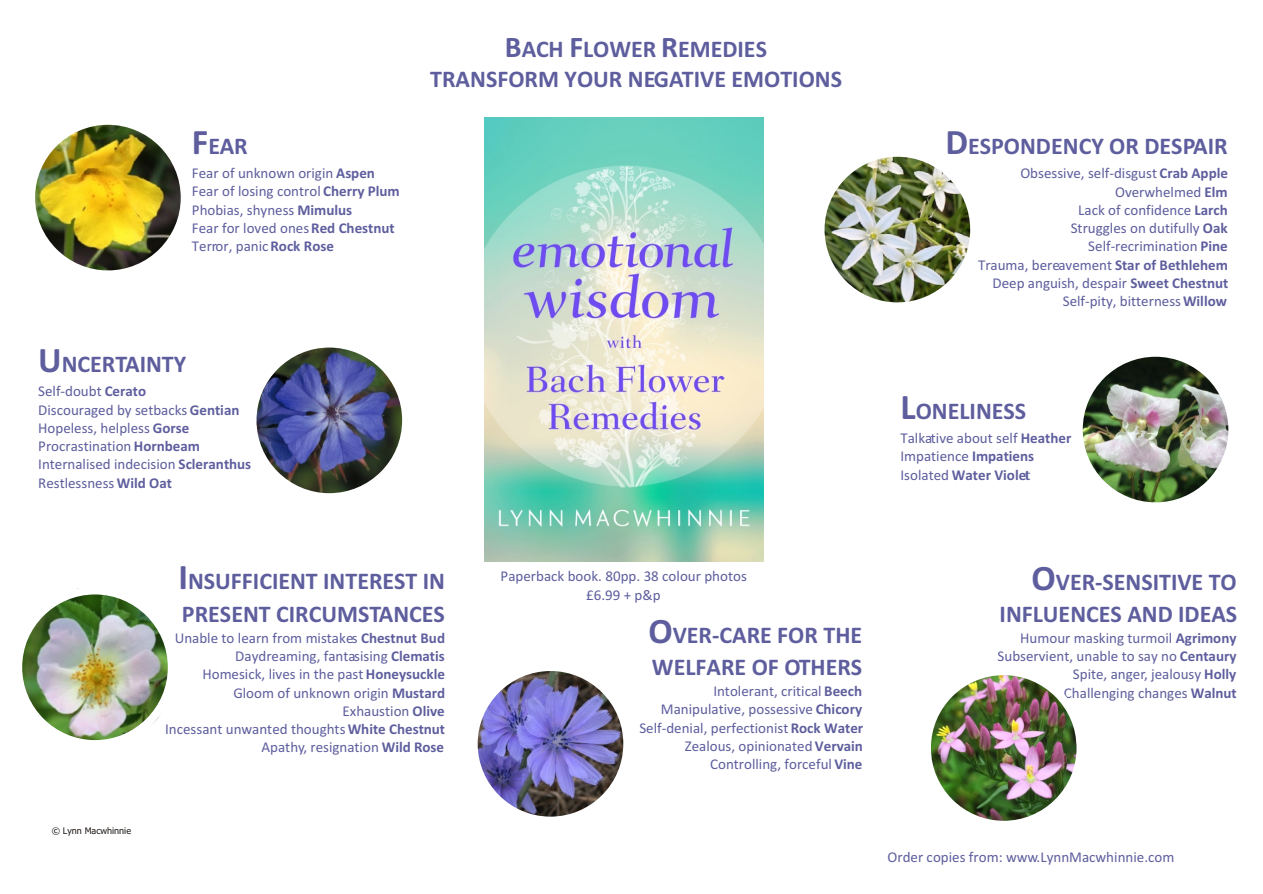
<style>
.page{position:relative;width:1263px;height:894px;background:#fff}
.page>*{position:absolute;margin:0;border:0;box-sizing:border-box;transform-origin:0 0}
.t1{font:700 24px/32.5px "Calibri";color:#5e5e9e}
.t2{font:15px/18.3px "Calibri";color:#5e5e9e;text-align:right}
.t3{font:9px "Tahoma";color:#1f1a17}
.s1{font-size:36px}
.s2{font-weight:700}
.s3{font-size:30px}
.s4{font-family:"Cambria";font-weight:700}
</style>
<div class="page">
<img style="left:824px;top:156px;width:147px;height:147px">
<img style="left:35px;top:124px;width:146px;height:147px">
<img style="left:477px;top:671px;width:147px;height:146px">
<img style="left:256px;top:347px;width:147px;height:147px">
<img style="left:485px;top:117px;width:278px;height:444px">
<img style="left:22px;top:588px;width:146px;height:153px">
<img style="left:1082px;top:356px;width:147px;height:147px">
<img style="left:931px;top:675px;width:146px;height:146px">
<h1 class="t1" style="left:192px;top:132px;width:57px"><span class="s1">F</span>EAR</h1>
<p class="t2" style="left:192px;top:165px;width:209px;text-align:left">Fear of unknown origin <span class="s2">Aspen<br></span>Fear of losing control <span class="s2">Cherry Plum<br></span>Phobias, shyness <span class="s2">Mimulus<br></span>Fear for loved ones <span class="s2">Red Chestnut<br></span>Terror, panic <span class="s2">Rock Rose</span></p>
<h1 class="t1" style="left:430px;top:35px;width:413px;line-height:30.9px;text-align:center"><span class="s3">B</span>ACH <span class="s3">F</span>LOWER <span class="s3">R</span>EMEDIES<br>TRANSFORM YOUR NEGATIVE EMOTIONS</h1>
<h1 class="t1" style="left:38px;top:350px;width:150px"><span class="s1">U</span>NCERTAINTY</h1>
<p class="t2" style="left:38px;top:383px;width:215px;text-align:left">Self-doubt <span class="s2">Cerato<br></span>Discouraged by setbacks <span class="s2">Gentian<br></span>Hopeless, helpless <span class="s2">Gorse<br></span>Procrastination <span class="s2">Hornbeam<br></span>Internalised indecision <span class="s2">Scleranthus<br></span>Restlessness <span class="s2">Wild Oat</span></p>
<h1 class="t1" style="left:945px;top:132px;width:284px"><span class="s1">D</span>ESPONDENCY OR DESPAIR</h1>
<p class="t2" style="left:978px;top:165px;width:252px">Obsessive, self-disgust <span class="s2">Crab Apple<br></span>Overwhelmed <span class="s2">Elm<br></span>Lack of confidence <span class="s2">Larch<br></span>Struggles on dutifully <span class="s2">Oak<br></span>Self-recrimination <span class="s2">Pine<br></span>Trauma, bereavement <span class="s2">Star of Bethlehem<br></span>Deep anguish, despair <span class="s2">Sweet Chestnut<br></span>Self-pity, bitterness <span class="s2">Willow</span></p>
<h1 class="t1" style="left:900px;top:397px;width:127px"><span class="s1">L</span>ONELINESS</h1>
<p class="t2" style="left:900px;top:430px;width:172px;text-align:left">Talkative about self <span class="s2">Heather<br></span>Impatience <span class="s2">Impatiens<br></span>Isolated <span class="s2">Water Viole</span><span class="s4">t</span></p>
<p class="t3" style="left:52px;top:827px;width:81px">© Lynn Macwhinnie</p>
<h1 class="t1" style="left:178px;top:567px;width:268px"><span class="s1">I</span>NSUFFICIENT INTEREST IN<br>PRESENT CIRCUMSTANCES</h1>
<p class="t2" style="left:165px;top:630px;width:282px">Unable to learn from mistakes <span class="s2">Chestnut Bud </span>Daydreaming, fantasising <span class="s2">Clematis<br></span>Homesick, lives in the past <span class="s2">Honeysuckle </span>Gloom of unknown origin <span class="s2">Mustard </span>Exhaustion <span class="s2">Olive<br></span>Incessant unwanted thoughts <span class="s2">White Chestnut </span>Apathy, resignation <span class="s2">Wild Rose</span></p>
<p class="t2" style="left:501px;top:568px;width:248px;text-align:center">Paperback book. 80pp. 38 colour photos £6.99 + p&amp;p</p>
<h1 class="t1" style="left:648px;top:621px;width:215px"><span class="s1">O</span>VER-CARE FOR THE<br>WELFARE OF OTHERS</h1>
<p class="t2" style="left:639px;top:683px;width:225px">Intolerant, critical <span class="s2">Beech<br></span>Manipulative, possessive <span class="s2">Chicory<br></span>Self-denial, perfectionist <span class="s2">Rock Water<br></span>Zealous, opinionated <span class="s2">Vervain<br></span>Controlling, forceful <span class="s2">Vine</span></p>
<h1 class="t1" style="left:1000px;top:567px;width:239px;text-align:right"><span class="s1">O</span>VER-SENSITIVE TO<br>INFLUENCES AND IDEAS</h1>
<p class="t2" style="left:998px;top:630px;width:241px">Humour masking turmoil <span class="s2">Agrimony<br></span>Subservient, unable to say no <span class="s2">Centaury<br></span>Spite, anger, jealousy <span class="s2">Holly<br></span>Challenging changes <span class="s2">Walnut</span></p>
<p class="t2" style="left:887px;top:849px;width:288px">Order copies from: www.LynnMacwhinnie.com</p>
</div>
